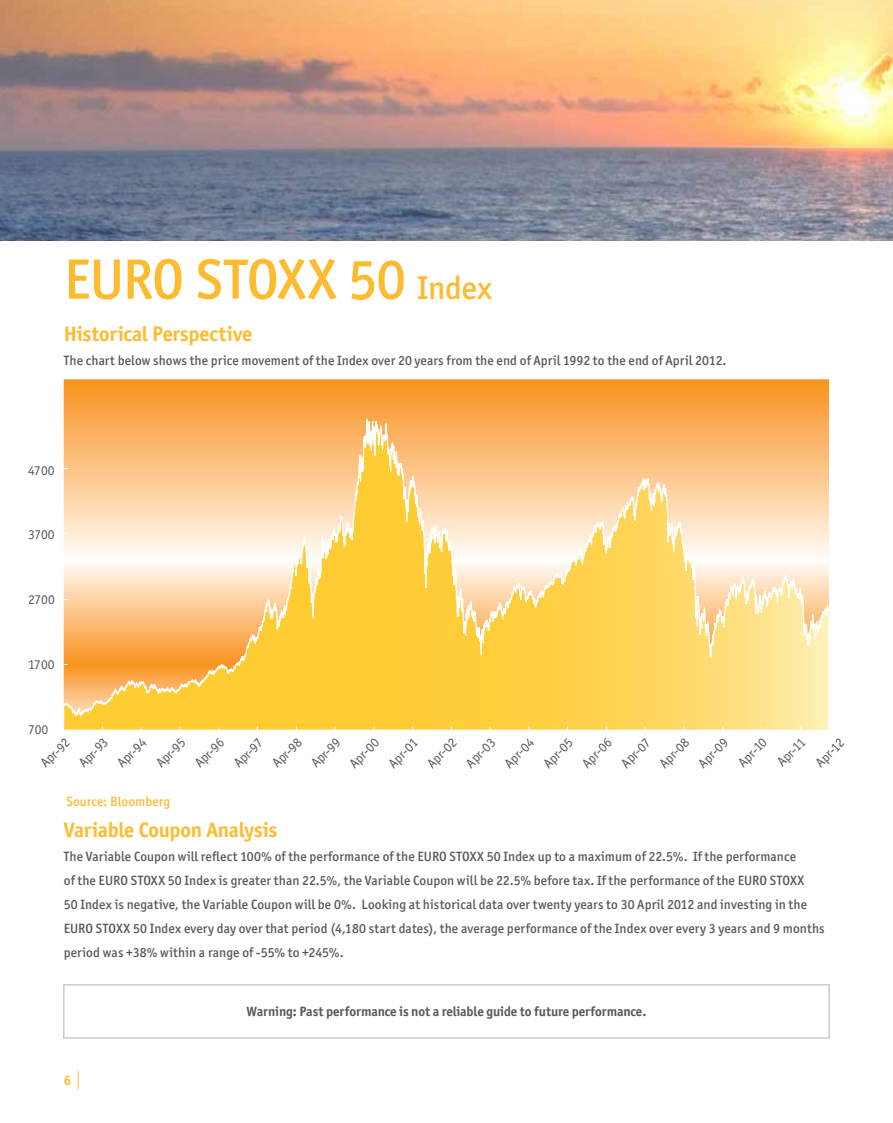
<style>
.page{position:relative;width:893px;height:1123px;background:#fff}
.page>*{position:absolute;margin:0;border:0;box-sizing:border-box;transform-origin:0 0}
.t1{font:500 57px "Officina Sans ITC Std";letter-spacing:-.01em;color:#fdbb30}
.t2{font:700 21px "Officina Sans ITC Std";letter-spacing:-.005em;color:#fdbb30}
.t3{font:500 13.5px/24px "Officina Sans ITC Std";letter-spacing:.01em;color:#58595b}
.t4{font:13.5px "Officina Sans ITC Std";color:#58595b}
.t5{font:700 13.5px "Officina Sans ITC Std";letter-spacing:-.005em;color:#58595b}
.t6{font:500 13.5px "Officina Sans ITC Std";letter-spacing:.01em;color:#fdbb30}
.t7{font:700 13.5px "Officina Sans ITC Std";color:#fdbb30}
.s1{font-size:33px}
</style>
<div class="page">
<img style="left:0;top:0;width:893px;height:240px">
<svg style="left:78px;top:1070px;width:1px;height:19px"></svg>
<svg style="left:64px;top:379px;width:765px;height:37px;background:#f89d34"></svg>
<svg style="left:64px;top:416px;width:765px;height:313px;background:#fdd17c"></svg>
<svg style="left:64px;top:686px;width:59px;height:43px;background:#fecb5f"></svg>
<div style="left:63px;top:984px;width:767px;height:54px;border:2px solid #c6cdd1"></div>
<h1 class="t1" style="left:64px;top:246px;width:430px">EURO STOXX 50 <span class="s1">Index</span></h1>
<h2 class="t2" style="left:64px;top:320px;width:190px">Historical Perspective</h2>
<p class="t3" style="left:64px;top:348px;width:664px">The chart below shows the price movement of the Index over 20 years from the end of April 1992 to the end of April 2012.</p>
<p class="t4" style="left:28px;top:463px;width:28px">4700</p>
<p class="t4" style="left:28px;top:526px;width:28px">3700</p>
<p class="t4" style="left:28px;top:591px;width:28px">2700</p>
<p class="t4" style="left:28px;top:656px;width:28px">1700</p>
<p class="t4" style="left:28px;top:722px;width:22px">700</p>
<p class="t4" style="left:37px;top:759px;width:37px;rotate:-45deg">Apr-92</p>
<p class="t4" style="left:75px;top:759px;width:37px;rotate:-45deg">Apr-93</p>
<p class="t4" style="left:114px;top:759px;width:37px;rotate:-45deg">Apr-94</p>
<p class="t4" style="left:153px;top:759px;width:37px;rotate:-45deg">Apr-95</p>
<p class="t4" style="left:191px;top:759px;width:37px;rotate:-45deg">Apr-96</p>
<p class="t4" style="left:230px;top:759px;width:37px;rotate:-45deg">Apr-97</p>
<p class="t4" style="left:269px;top:759px;width:37px;rotate:-45deg">Apr-98</p>
<p class="t4" style="left:308px;top:759px;width:37px;rotate:-45deg">Apr-99</p>
<p class="t4" style="left:346px;top:760px;width:38px;rotate:-45deg">Apr-00</p>
<p class="t4" style="left:385px;top:760px;width:37px;rotate:-45deg">Apr-01</p>
<p class="t4" style="left:424px;top:760px;width:37px;rotate:-45deg">Apr-02</p>
<p class="t4" style="left:463px;top:759px;width:37px;rotate:-45deg">Apr-03</p>
<p class="t4" style="left:501px;top:760px;width:38px;rotate:-45deg">Apr-04</p>
<p class="t4" style="left:540px;top:760px;width:37px;rotate:-45deg">Apr-05</p>
<p class="t4" style="left:579px;top:760px;width:38px;rotate:-45deg">Apr-06</p>
<p class="t4" style="left:618px;top:759px;width:37px;rotate:-45deg">Apr-07</p>
<p class="t4" style="left:656px;top:760px;width:38px;rotate:-45deg">Apr-08</p>
<p class="t4" style="left:695px;top:760px;width:38px;rotate:-45deg">Apr-09</p>
<p class="t4" style="left:735px;top:759px;width:36px;rotate:-45deg">Apr-10</p>
<p class="t4" style="left:774px;top:758px;width:36px;rotate:-45deg">Apr-11</p>
<p class="t4" style="left:812px;top:759px;width:36px;rotate:-45deg">Apr-12</p>
<p class="t6" style="left:66px;top:793px;width:105px">Source: Bloomberg</p>
<h2 class="t2" style="left:64px;top:817px;width:215px">Variable Coupon Analysis</h2>
<p class="t3" style="left:64px;top:844px;width:762px">The Variable Coupon will reflect 100% of the performance of the EURO STOXX 50 Index up to a maximum of 22.5%. If the performance<br>of the EURO STOXX 50 Index is greater than 22.5%, the Variable Coupon will be 22.5% before tax. If the performance of the EURO STOXX<br>50 Index is negative, the Variable Coupon will be 0%. Looking at historical data over twenty years to 30 April 2012 and investing in the EURO STOXX 50 Index every day over that period (4,180 start dates), the average performance of the Index over every 3 years and 9 months period was +38% within a range of -55% to +245%.</p>
<p class="t7" style="left:64px;top:1071px;width:9px">6</p>
<p class="t5" style="left:247px;top:1003px;width:401px">Warning: Past performance is not a reliable guide to future performance.</p>
</div>
